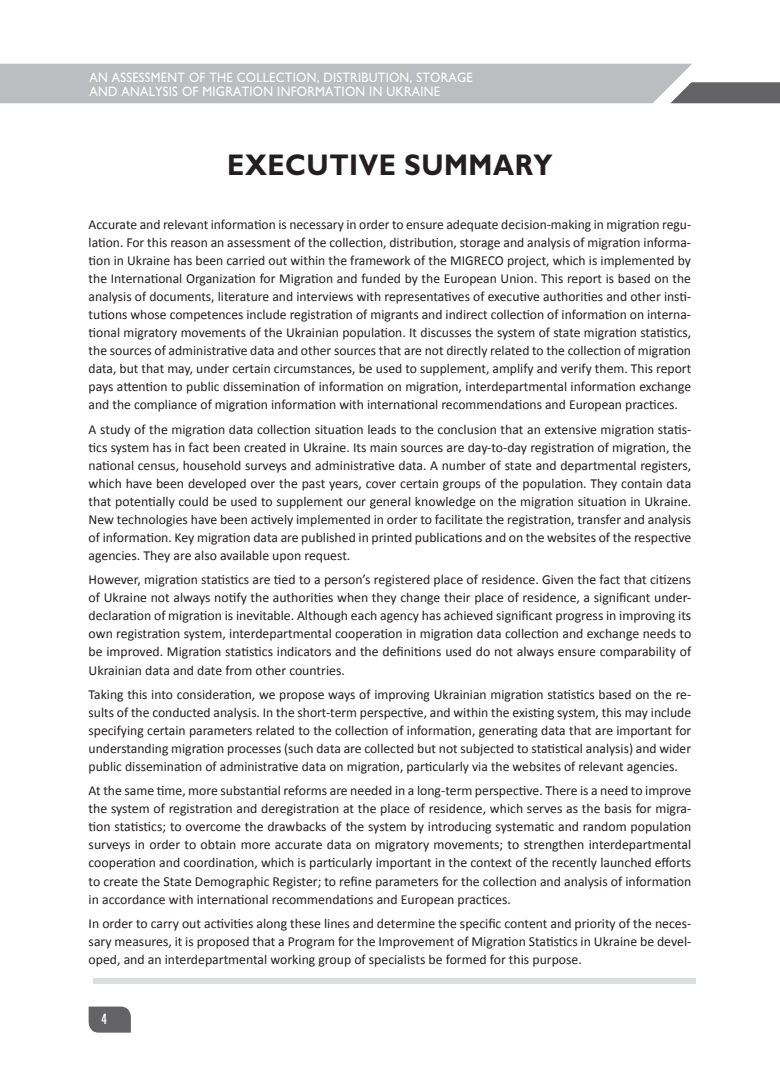
<style>
.page{position:relative;width:780px;height:1088px;background:#fff}
.page>*{position:absolute;margin:0;border:0;box-sizing:border-box;transform-origin:0 0}
.t1{font:700 30px "Gill Sans C";letter-spacing:.02em;color:#231f20;scale:.9 1}
.t2{font:ultra-condensed 14.38px "Partner";color:#fff}
.t3{font:13.75px/18px "Calibri";color:#231f20;text-align:justify}
.t4{font:13.75px/13.8px "Gill Sans C";letter-spacing:.02em;color:#fff;scale:.91 1}
</style>
<div class="page">
<svg style="left:0;top:64px;width:780px;height:40px;background:#bbbcbf"></svg>
<svg style="left:89px;top:1006px;width:42px;height:26px"></svg>
<div style="left:93px;top:979px;width:603px;height:5px;background:#dcdddf"></div>
<p class="t4" style="left:89px;top:70px;width:423px">AN ASSESSMENT OF THE COLLECTION, DISTRIBUTION, STORAGE<br>AND ANALYSIS OF MIGRATION INFORMATION IN UKRAINE</p>
<h1 class="t1" style="left:227px;top:148px;width:363px">EXECUTIVE SUMMARY</h1>
<p class="t3" style="left:89px;top:215px;width:604px">Accurate and relevant information is necessary in order to ensure adequate decision-making in migration regu&shy;lation. For this reason an assessment of the collection, distribution, storage and analysis of migration informa&shy;tion in Ukraine has been carried out within the framework of the MIGRECO project, which is implemented by the International Organization for Migration and funded by the European Union. This report is based on the analysis of documents, literature and interviews with representatives of executive authorities and other insti&shy;tutions whose competences include registration of migrants and indirect collection of information on interna&shy;tional migratory movements of the Ukrainian population. It discusses the system of state migration statistics, the sources of administrative data and other sources that are not directly related to the collection of migration data, but that may, under certain circumstances, be used to supplement, amplify and verify them. This report pays attention to public dissemination of information on migration, interdepartmental information exchange and the compliance of migration information with international recommendations and European practices.</p>
<p class="t3" style="left:89px;top:420px;width:604px">A study of the migration data collection situation leads to the conclusion that an extensive migration statis&shy;tics system has in fact been created in Ukraine. Its main sources are day-to-day registration of migration, the national census, household surveys and administrative data. A number of state and departmental registers, which have been developed over the past years, cover certain groups of the population. They contain data that potentially could be used to supplement our general knowledge on the migration situation in Ukraine.<br>New technologies have been actively implemented in order to facilitate the registration, transfer and analysis of information. Key migration data are published in printed publications and on the websites of the respective agencies. They are also available upon request.</p>
<p class="t3" style="left:89px;top:571px;width:604px">However, migration statistics are tied to a person’s registered place of residence. Given the fact that citizens of Ukraine not always notify the authorities when they change their place of residence, a significant under&shy;declaration of migration is inevitable. Although each agency has achieved significant progress in improving its own registration system, interdepartmental cooperation in migration data collection and exchange needs to be improved. Migration statistics indicators and the definitions used do not always ensure comparability of Ukrainian data and date from other countries.</p>
<p class="t3" style="left:89px;top:685px;width:604px">Taking this into consideration, we propose ways of improving Ukrainian migration statistics based on the re&shy;sults of the conducted analysis. In the short-term perspective, and within the existing system, this may include specifying certain parameters related to the collection of information, generating data that are important for understanding migration processes (such data are collected but not subjected to statistical analysis) and wider public dissemination of administrative data on migration, particularly via the websites of relevant agencies.</p>
<p class="t3" style="left:89px;top:782px;width:604px">At the same time, more substantial reforms are needed in a long-term perspective. There is a need to improve the system of registration and deregistration at the place of residence, which serves as the basis for migra&shy;tion statistics; to overcome the drawbacks of the system by introducing systematic and random population surveys in order to obtain more accurate data on migratory movements; to strengthen interdepartmental cooperation and coordination, which is particularly important in the context of the recently launched efforts to create the State Demographic Register; to refine parameters for the collection and analysis of information in accordance with international recommendations and European practices.</p>
<p class="t3" style="left:89px;top:914px;width:604px">In order to carry out activities along these lines and determine the specific content and priority of the neces&shy;sary measures, it is proposed that a Program for the Improvement of Migration Statistics in Ukraine be devel&shy;oped, and an interdepartmental working group of specialists be formed for this purpose.</p>
<p class="t2" style="left:102px;top:1011px;width:7px">4</p>
</div>
